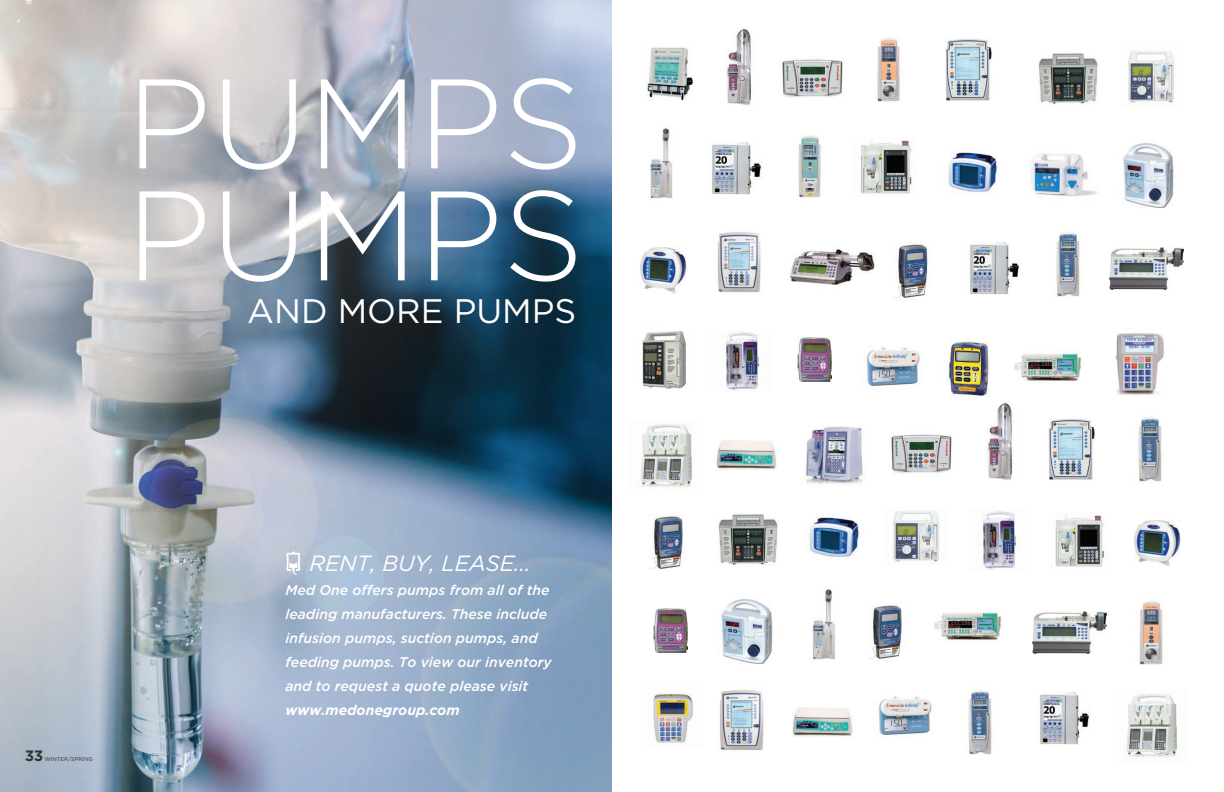
<style>
.page{position:relative;width:1224px;height:792px;background:#fff}
.page>*{position:absolute;margin:0;border:0;box-sizing:border-box;transform-origin:0 0}
.t1{font:300 127px "Gotham";color:#fff}
.t2{font:34px "Gotham";color:#fff}
.t3{font:italic 22px "Gotham";color:#fff}
.t4{font:700 15px "Gotham";color:#333233}
.t5{font:italic 500 14px/24px "Gotham";color:#fff}
.t6{font:5.5px "Gotham";color:#333233}
.s1{font-weight:700}
</style>
<div class="page">
<img style="left:1056px;top:232px;width:24px;height:65px">
<img style="left:1138px;top:417px;width:24px;height:65px">
<img style="left:968px;top:690px;width:24px;height:65px">
<img style="left:876px;top:38px;width:24px;height:64px">
<img style="left:1139px;top:601px;width:24px;height:64px">
<img style="left:650px;top:128px;width:23px;height:71px">
<img style="left:812px;top:589px;width:23px;height:71px">
<img style="left:726px;top:28px;width:26px;height:77px">
<img style="left:986px;top:402px;width:27px;height:78px">
<img style="left:782px;top:59px;width:61px;height:39px">
<img style="left:891px;top:434px;width:61px;height:40px">
<img style="left:945px;top:39px;width:47px;height:62px">
<img style="left:1048px;top:419px;width:47px;height:61px">
<img style="left:717px;top:232px;width:44px;height:61px">
<img style="left:720px;top:690px;width:44px;height:61px">
<img style="left:647px;top:47px;width:45px;height:53px">
<img style="left:717px;top:440px;width:61px;height:31px">
<img style="left:793px;top:707px;width:61px;height:31px">
<img style="left:1014px;top:353px;width:67px;height:28px">
<img style="left:934px;top:612px;width:67px;height:28px">
<img style="left:642px;top:331px;width:45px;height:58px">
<img style="left:653px;top:693px;width:40px;height:51px">
<img style="left:1055px;top:514px;width:50px;height:53px">
<img style="left:860px;top:139px;width:53px;height:55px">
<img style="left:790px;top:249px;width:85px;height:36px">
<img style="left:798px;top:338px;width:33px;height:44px">
<img style="left:654px;top:609px;width:33px;height:44px">
<img style="left:1038px;top:53px;width:60px;height:51px">
<img style="left:718px;top:514px;width:60px;height:51px">
<img style="left:726px;top:332px;width:34px;height:59px">
<img style="left:983px;top:511px;width:34px;height:59px">
<img style="left:1128px;top:51px;width:46px;height:53px">
<img style="left:893px;top:511px;width:46px;height:52px">
<img style="left:1109px;top:248px;width:74px;height:41px">
<img style="left:1032px;top:612px;width:75px;height:41px">
<img style="left:948px;top:341px;width:41px;height:55px">
<img style="left:1115px;top:333px;width:49px;height:62px">
<img style="left:640px;top:423px;width:53px;height:65px">
<img style="left:1126px;top:694px;width:52px;height:64px">
<img style="left:805px;top:426px;width:58px;height:58px">
<img style="left:948px;top:152px;width:49px;height:40px">
<img style="left:809px;top:517px;width:50px;height:40px">
<img style="left:1031px;top:153px;width:67px;height:43px">
<img style="left:1123px;top:143px;width:51px;height:65px">
<img style="left:721px;top:599px;width:52px;height:65px">
<img style="left:866px;top:347px;width:54px;height:39px">
<img style="left:878px;top:696px;width:54px;height:39px">
<img style="left:640px;top:247px;width:47px;height:47px">
<img style="left:1134px;top:520px;width:47px;height:47px">
<img style="left:712px;top:142px;width:50px;height:53px">
<img style="left:1040px;top:691px;width:50px;height:53px">
<img style="left:970px;top:242px;width:50px;height:52px">
<img style="left:894px;top:244px;width:34px;height:54px">
<img style="left:869px;top:605px;width:33px;height:54px">
<img style="left:651px;top:516px;width:32px;height:54px">
<img style="left:798px;top:135px;width:23px;height:63px">
<img style="left:0;top:0;width:612px;height:792px">
<svg style="left:286px;top:551px;width:15px;height:24px"></svg>
<p class="t1" style="left:126px;top:43px;width:459px">PUMPS</p>
<p class="t1" style="left:126px;top:155px;width:459px">PUMPS</p>
<p class="t2" style="left:247px;top:289px;width:330px">AND MORE PUMPS</p>
<p class="t4" style="left:25px;top:745px;width:19px">33</p>
<p class="t6" style="left:45px;top:755px;width:49px">WINTER/SPRING</p>
<p class="t3" style="left:309px;top:549px;width:223px">RENT, BUY, LEASE...</p>
<p class="t5" style="left:285px;top:578px;width:268px">Med One offers pumps from all of the leading manufacturers. These include infusion pumps, suction pumps, and feeding pumps. To view our inventory and to request a quote please visit <span class="s1">www.medonegroup.com</span></p>
</div>
